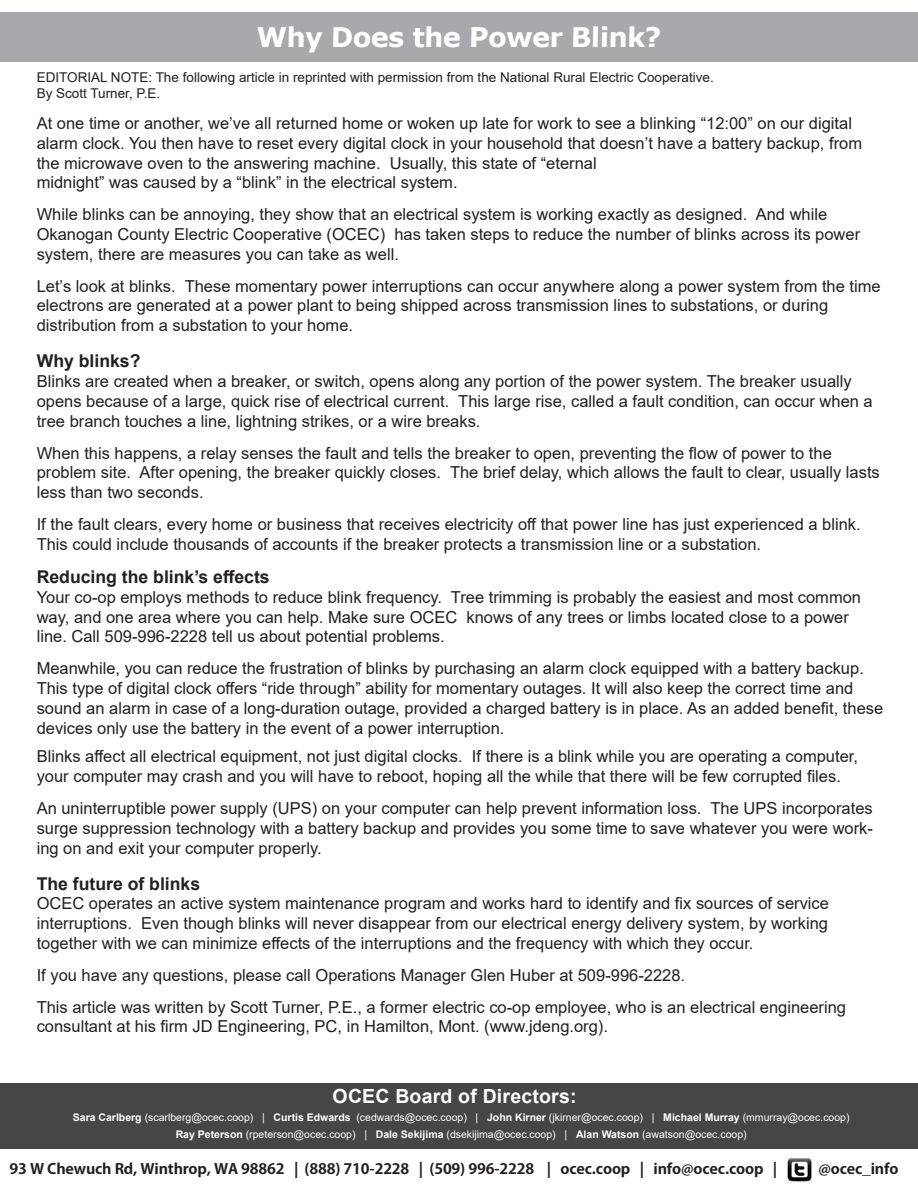
<style>
.page{position:relative;width:918px;height:1188px;background:#fff}
.page>*{position:absolute;margin:0;border:0;box-sizing:border-box;transform-origin:0 0}
.t1{font:700 27px "Verdana";color:#fff}
.t2{font:700 19.5px "Arial";letter-spacing:.01em;color:#fff}
.t3{font:700 17.7px "Arial";color:#231f20}
.t4{font:16.5px/19.8px "Arial";color:#231f20}
.t5{font:700 14.25px "Koz Go Pro";letter-spacing:-.01em;color:#231f20;scale:1.08 1}
.t6{font:13.5px "Arial";color:#231f20}
.t7{font:10.5px "Arial";color:#fff}
.s1{font-weight:700}
</style>
<div class="page">
<img style="left:787px;top:1158px;width:25px;height:24px">
<div style="left:0;top:13px;width:918px;height:49px;background:#a8a9ad"></div>
<div style="left:0;top:1084px;width:918px;height:65px;background:#454647"></div>
<p class="t1" style="left:257px;top:18px;width:407px">Why Does the Power Blink?</p>
<p class="t6" style="left:37px;top:68px;width:679px">EDITORIAL NOTE: The following article in reprinted with permission from the National Rural Electric Cooperative.</p>
<p class="t6" style="left:37px;top:84px;width:125px">By Scott Turner, P.E.</p>
<p class="t4" style="left:37px;top:113px;width:827px">At one time or another, we’ve all returned home or woken up late for work to see a blinking “12:00” on our digital alarm clock. You then have to reset every digital clock in your household that doesn’t have a battery backup, from the microwave oven to the answering machine. Usually, this state of “eternal</p>
<p class="t4" style="left:37px;top:173px;width:422px">midnight” was caused by a “blink” in the electrical system.</p>
<p class="t4" style="left:37px;top:204px;width:792px">While blinks can be annoying, they show that an electrical system is working exactly as designed. And while</p>
<p class="t4" style="left:37px;top:224px;width:825px">Okanogan County Electric Cooperative (OCEC) has taken steps to reduce the number of blinks across its power system, there are measures you can take as well.</p>
<p class="t4" style="left:37px;top:276px;width:845px">Let’s look at blinks. These momentary power interruptions can occur anywhere along a power system from the time electrons are generated at a power plant to being shipped across transmission lines to substations, or during</p>
<p class="t4" style="left:37px;top:315px;width:318px">distribution from a substation to your home.</p>
<p class="t3" style="left:37px;top:349px;width:105px">Why blinks?</p>
<p class="t4" style="left:37px;top:371px;width:838px">Blinks are created when a breaker, or switch, opens along any portion of the power system. The breaker usually opens because of a large, quick rise of electrical current. This large rise, called a fault condition, can occur when a tree branch touches a line, lightning strikes, or a wire breaks.</p>
<p class="t4" style="left:37px;top:443px;width:797px">When this happens, a relay senses the fault and tells the breaker to open, preventing the flow of power to the</p>
<p class="t4" style="left:37px;top:463px;width:845px">problem site. After opening, the breaker quickly closes. The brief delay, which allows the fault to clear, usually lasts less than two seconds.</p>
<p class="t4" style="left:37px;top:514px;width:826px">If the fault clears, every home or business that receives electricity off that power line has just experienced a blink.<br>This could include thousands of accounts if the breaker protects a transmission line or a substation.</p>
<p class="t3" style="left:37px;top:564px;width:234px">Reducing the blink’s effects</p>
<p class="t4" style="left:37px;top:587px;width:826px">Your co-op employs methods to reduce blink frequency. Tree trimming is probably the easiest and most common way, and one area where you can help. Make sure OCEC knows of any trees or limbs located close to a power line. Call 509-996-2228 tell us about potential problems.</p>
<p class="t4" style="left:37px;top:658px;width:848px">Meanwhile, you can reduce the frustration of blinks by purchasing an alarm clock equipped with a battery backup.<br>This type of digital clock offers “ride through” ability for momentary outages. It will also keep the correct time and sound an alarm in case of a long-duration outage, provided a charged battery is in place. As an added benefit, these devices only use the battery in the event of a power interruption.</p>
<p class="t4" style="left:37px;top:747px;width:823px">Blinks affect all electrical equipment, not just digital clocks. If there is a blink while you are operating a computer, your computer may crash and you will have to reboot, hoping all the while that there will be few corrupted files.</p>
<p class="t4" style="left:37px;top:798px;width:838px;text-align:justify">An uninterruptible power supply (UPS) on your computer can help prevent information loss. The UPS incorporates surge suppression technology with a battery backup and provides you some time to save whatever you were work&shy;ing on and exit your computer properly.</p>
<p class="t3" style="left:37px;top:871px;width:165px">The future of blinks</p>
<p class="t4" style="left:37px;top:894px;width:794px">OCEC operates an active system maintenance program and works hard to identify and fix sources of service</p>
<p class="t4" style="left:37px;top:913px;width:793px">interruptions. Even though blinks will never disappear from our electrical energy delivery system, by working</p>
<p class="t4" style="left:37px;top:933px;width:718px">together with we can minimize effects of the interruptions and the frequency with which they occur.</p>
<p class="t4" style="left:37px;top:965px;width:650px">If you have any questions, please call Operations Manager Glen Huber at 509-996-2228.</p>
<p class="t4" style="left:37px;top:997px;width:811px">This article was written by Scott Turner, P.E., a former electric co-op employee, who is an electrical engineering consultant at his firm JD Engineering, PC, in Hamilton, Mont. (www.jdeng.org).</p>
<p class="t2" style="left:333px;top:1082px;width:245px">OCEC Board of Directors:</p>
<p class="t7" style="left:73px;top:1110px;width:778px"><span class="s1">Sara Carlberg</span> (scarlberg@ocec.coop) | <span class="s1">Curtis Edwards</span> (cedwards@ocec.coop) | <span class="s1">John Kirner</span> (jkirner@ocec.coop) | <span class="s1">Michael Murray</span> (mmurray@ocec.coop)</p>
<p class="t7" style="left:176px;top:1127px;width:572px"><span class="s1">Ray Peterson</span> (rpeterson@ocec.coop) | <span class="s1">Dale Sekijima</span> (dsekijima@ocec.coop) | <span class="s1">Alan Watson</span> (awatson@ocec.coop)</p>
<p class="t5" style="left:10px;top:1159px;width:712px">93 W Chewuch Rd, Winthrop, WA 98862 | (888) 710-2228 | (509) 996-2228 | ocec.coop | info@ocec.coop |</p>
<p class="t5" style="left:818px;top:1159px;width:76px">@ocec_info</p>
</div>
